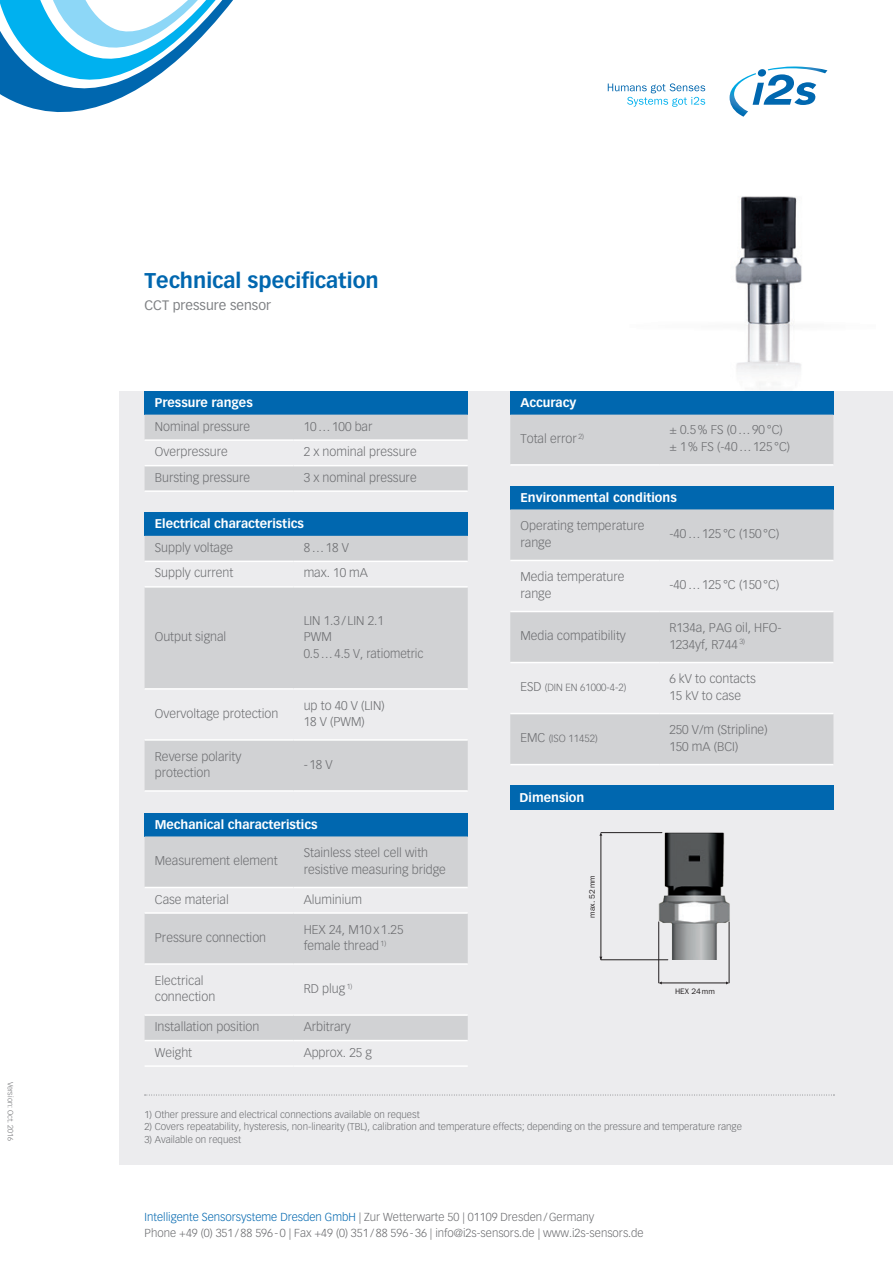
<style>
.page{position:relative;width:893px;height:1263px;background:#fff}
.page>*{position:absolute;margin:0;border:0;box-sizing:border-box;transform-origin:0 0}
.t1{font:700 21px "Vectora LT Pro";color:#0067af}
.t2{font:13.5px "Vectora LT Pro";color:#808285}
.t3{font:300 12.45px/16.5px "Vectora LT Pro";color:#6c6d70}
.t4{font:700 12.45px "Vectora LT Pro";color:#fff}
.t5{font:300 11.4px "Vectora LT Pro";color:#6c6d70}
.t6{font:300 10.2px "Vectora LT Pro";color:#6c6d70}
.t7{font:300 9.75px "Vectora LT Pro";color:#6c6d70}
.t8{font:7.95px "Franklin Gothic";color:#231f20}
.t9{font:300 7.5px "Vectora LT Pro";color:#6c6d70}
.s1{font-size:12.45px}
.s2{color:#0067af}
</style>
<div class="page">
<img style="left:735px;top:196px;width:67px;height:189px">
<div style="left:119px;top:391px;width:774px;height:774px;background:#ececee"></div>
<div style="left:145px;top:391px;width:323px;height:24px;background:#0067af"></div>
<svg style="left:145px;top:415px;width:323px;height:75px"></svg>
<hr style="left:145px;top:439px;width:148px;height:2px;background:#fff">
<hr style="left:293px;top:439px;width:175px;height:2px;background:#fff">
<hr style="left:145px;top:465px;width:148px;height:1px;background:#fff">
<hr style="left:293px;top:465px;width:175px;height:1px;background:#fff">
<hr style="left:145px;top:490px;width:148px;height:2px;background:#fff">
<hr style="left:293px;top:490px;width:175px;height:2px;background:#fff">
<div style="left:145px;top:512px;width:323px;height:24px;background:#0067af"></div>
<svg style="left:145px;top:536px;width:323px;height:254px;fill:#d1d2d4"></svg>
<hr style="left:145px;top:561px;width:148px;height:1px;background:#fff">
<hr style="left:293px;top:561px;width:175px;height:1px;background:#fff">
<hr style="left:145px;top:586px;width:148px;height:2px;background:#fff">
<hr style="left:293px;top:586px;width:175px;height:2px;background:#fff">
<hr style="left:145px;top:688px;width:148px;height:2px;background:#fff">
<hr style="left:293px;top:688px;width:175px;height:2px;background:#fff">
<hr style="left:145px;top:739px;width:148px;height:2px;background:#fff">
<hr style="left:293px;top:739px;width:175px;height:2px;background:#fff">
<hr style="left:145px;top:790px;width:148px;height:2px;background:#fff">
<hr style="left:293px;top:790px;width:175px;height:2px;background:#fff">
<div style="left:510px;top:486px;width:323px;height:23px;background:#0067af"></div>
<svg style="left:510px;top:509px;width:323px;height:255px;fill:#d1d2d4"></svg>
<hr style="left:510px;top:560px;width:149px;height:1px;background:#fff">
<hr style="left:659px;top:560px;width:174px;height:1px;background:#fff">
<hr style="left:510px;top:611px;width:149px;height:1px;background:#fff">
<hr style="left:659px;top:611px;width:174px;height:1px;background:#fff">
<hr style="left:510px;top:662px;width:149px;height:1px;background:#fff">
<hr style="left:659px;top:662px;width:174px;height:1px;background:#fff">
<hr style="left:510px;top:713px;width:149px;height:1px;background:#fff">
<hr style="left:659px;top:713px;width:174px;height:1px;background:#fff">
<hr style="left:510px;top:764px;width:149px;height:1px;background:#fff">
<hr style="left:659px;top:764px;width:174px;height:1px;background:#fff">
<div style="left:510px;top:391px;width:323px;height:24px;background:#0067af"></div>
<div style="left:510px;top:415px;width:323px;height:49px;background:#d1d2d4"></div>
<hr style="left:510px;top:464px;width:149px;height:2px;background:#fff">
<hr style="left:659px;top:464px;width:174px;height:2px;background:#fff">
<svg style="left:0;top:0;width:233px;height:112px"></svg>
<svg style="left:145px;top:1095px;width:689px;height:1px"></svg>
<div style="left:145px;top:813px;width:323px;height:23px;background:#0067af"></div>
<svg style="left:145px;top:836px;width:323px;height:204px;fill:#d1d2d4"></svg>
<hr style="left:145px;top:887px;width:148px;height:1px;background:#fff">
<hr style="left:293px;top:887px;width:175px;height:1px;background:#fff">
<hr style="left:145px;top:912px;width:148px;height:2px;background:#fff">
<hr style="left:293px;top:912px;width:175px;height:2px;background:#fff">
<hr style="left:145px;top:963px;width:148px;height:2px;background:#fff">
<hr style="left:293px;top:963px;width:175px;height:2px;background:#fff">
<hr style="left:145px;top:1014px;width:148px;height:2px;background:#fff">
<hr style="left:293px;top:1014px;width:175px;height:2px;background:#fff">
<hr style="left:145px;top:1040px;width:148px;height:1px;background:#fff">
<hr style="left:293px;top:1040px;width:175px;height:1px;background:#fff">
<hr style="left:145px;top:1065px;width:148px;height:2px;background:#fff">
<hr style="left:293px;top:1065px;width:175px;height:2px;background:#fff">
<div style="left:510px;top:786px;width:323px;height:24px;background:#0067af"></div>
<img style="left:626px;top:832px;width:104px;height:128px">
<hr style="left:601px;top:832px;width:61px;height:1px;background:#231f20">
<hr style="left:658px;top:922px;width:1px;height:61px;background:#231f20">
<hr style="left:601px;top:835px;width:1px;height:124px;background:#231f20">
<hr style="left:661px;top:983px;width:66px;height:1px;background:#231f20">
<hr style="left:601px;top:959px;width:67px;height:1px;background:#231f20">
<hr style="left:729px;top:922px;width:1px;height:61px;background:#231f20">
<svg style="left:730px;top:67px;width:97px;height:50px"></svg>
<svg style="left:608px;top:83px;width:97px;height:24px"></svg>
<p class="t9" style="left:15px;top:1081px;width:61px;rotate:90deg">Version: Oct. 2016</p>
<p class="t1" style="left:145px;top:267px;width:236px">Technical specification</p>
<p class="t2" style="left:145px;top:297px;width:128px">CCT pressure sensor</p>
<p class="t4" style="left:155px;top:395px;width:99px">Pressure ranges</p>
<p class="t3" style="left:155px;top:418px;width:97px">Nominal pressure</p>
<p class="t3" style="left:304px;top:418px;width:70px">10…100 bar</p>
<p class="t3" style="left:155px;top:443px;width:75px">Overpressure</p>
<p class="t3" style="left:304px;top:443px;width:115px">2 x nominal pressure</p>
<p class="t3" style="left:155px;top:469px;width:97px">Bursting pressure</p>
<p class="t3" style="left:304px;top:469px;width:115px">3 x nominal pressure</p>
<p class="t4" style="left:155px;top:516px;width:151px">Electrical characteristics</p>
<p class="t3" style="left:155px;top:539px;width:80px">Supply voltage</p>
<p class="t3" style="left:304px;top:539px;width:47px">8…18 V</p>
<p class="t3" style="left:155px;top:565px;width:80px">Supply current</p>
<p class="t3" style="left:304px;top:565px;width:66px">max. 10 mA</p>
<p class="t3" style="left:155px;top:628px;width:73px">Output signal</p>
<p class="t3" style="left:155px;top:705px;width:125px">Overvoltage protection</p>
<p class="t3" style="left:304px;top:612px;width:82px">LIN 1.3/ LIN 2.1</p>
<p class="t3" style="left:304px;top:628px;width:30px">PWM</p>
<p class="t3" style="left:304px;top:645px;width:121px">0.5…4.5 V, ratiometric</p>
<p class="t3" style="left:304px;top:697px;width:82px">up to 40 V (LIN)</p>
<p class="t3" style="left:304px;top:713px;width:63px">18 V (PWM)</p>
<p class="t3" style="left:155px;top:748px;width:88px">Reverse polarity protection</p>
<p class="t3" style="left:304px;top:756px;width:30px">-18 V</p>
<p class="t4" style="left:155px;top:817px;width:164px">Mechanical characteristics</p>
<p class="t3" style="left:155px;top:853px;width:124px">Measurement element</p>
<p class="t3" style="left:304px;top:844px;width:144px">Stainless steel cell with resistive measuring bridge</p>
<p class="t3" style="left:155px;top:891px;width:76px">Case material</p>
<p class="t3" style="left:304px;top:891px;width:60px">Aluminium</p>
<p class="t3" style="left:155px;top:929px;width:113px">Pressure connection</p>
<p class="t3" style="left:304px;top:921px;width:101px">HEX 24, M10x1.25</p>
<p class="t3" style="left:304px;top:937px;width:84px">female thread <sup>1)</sup></p>
<p class="t3" style="left:155px;top:972px;width:62px">Electrical connection</p>
<p class="t3" style="left:304px;top:980px;width:50px">RD plug <sup>1)</sup></p>
<p class="t3" style="left:155px;top:1018px;width:106px">Installation position</p>
<p class="t3" style="left:304px;top:1018px;width:49px">Arbitrary</p>
<p class="t3" style="left:155px;top:1044px;width:39px">Weight</p>
<p class="t3" style="left:304px;top:1044px;width:70px">Approx. 25 g</p>
<p class="t4" style="left:520px;top:395px;width:57px">Accuracy</p>
<p class="t3" style="left:520px;top:430px;width:65px">Total error <sup>2)</sup></p>
<p class="t3" style="left:669px;top:422px;width:115px">± 0.5% FS (0…90°C)</p>
<p class="t3" style="left:669px;top:438px;width:122px">± 1% FS (-40…125°C)</p>
<p class="t4" style="left:520px;top:490px;width:158px">Environmental conditions</p>
<p class="t3" style="left:520px;top:517px;width:125px">Operating temperature range</p>
<p class="t3" style="left:669px;top:526px;width:111px">-40…125°C (150°C)</p>
<p class="t3" style="left:520px;top:568px;width:106px">Media temperature range</p>
<p class="t3" style="left:669px;top:577px;width:111px">-40…125°C (150°C)</p>
<p class="t3" style="left:520px;top:628px;width:107px">Media compatibility</p>
<p class="t3" style="left:669px;top:619px;width:114px">R134a, PAG oil, HFO-</p>
<p class="t3" style="left:669px;top:636px;width:77px">1234yf, R744 <sup>3)</sup></p>
<p class="t6" style="left:520px;top:682px;width:107px"><span class="s1">ESD</span> (DIN EN 61000-4-2)</p>
<p class="t3" style="left:669px;top:670px;width:88px">6 kV to contacts<br>15 kV to case</p>
<p class="t6" style="left:520px;top:733px;width:79px"><span class="s1">EMC</span> (ISO 11452)</p>
<p class="t3" style="left:669px;top:721px;width:100px">250 V/m (Stripline)<br>150 mA (BCI)</p>
<p class="t4" style="left:520px;top:790px;width:66px">Dimension</p>
<p class="t8" style="left:588px;top:918px;width:44px;rotate:-90deg">max. 52mm</p>
<p class="t8" style="left:675px;top:987px;width:41px">HEX 24mm</p>
<p class="t7" style="left:145px;top:1108px;width:277px">1) Other pressure and electrical connections available on request</p>
<p class="t7" style="left:145px;top:1121px;width:599px">2) Covers repeatability, hysteresis, non-linearity (TBL), calibration and temperature effects; depending on the pressure and temperature range</p>
<p class="t7" style="left:145px;top:1134px;width:98px">3) Available on request</p>
<p class="t5" style="left:145px;top:1210px;width:451px"><span class="s2">Intelligente Sensorsysteme Dresden GmbH</span> | Zur Wetterwarte 50 | 01109 Dresden/Germany</p>
<p class="t5" style="left:145px;top:1226px;width:501px">Phone +49 (0) 351/88 596-0 | Fax +49 (0) 351/88 596-36 | info@i2s-sensors.de | www.i2s-sensors.de</p>
</div>
